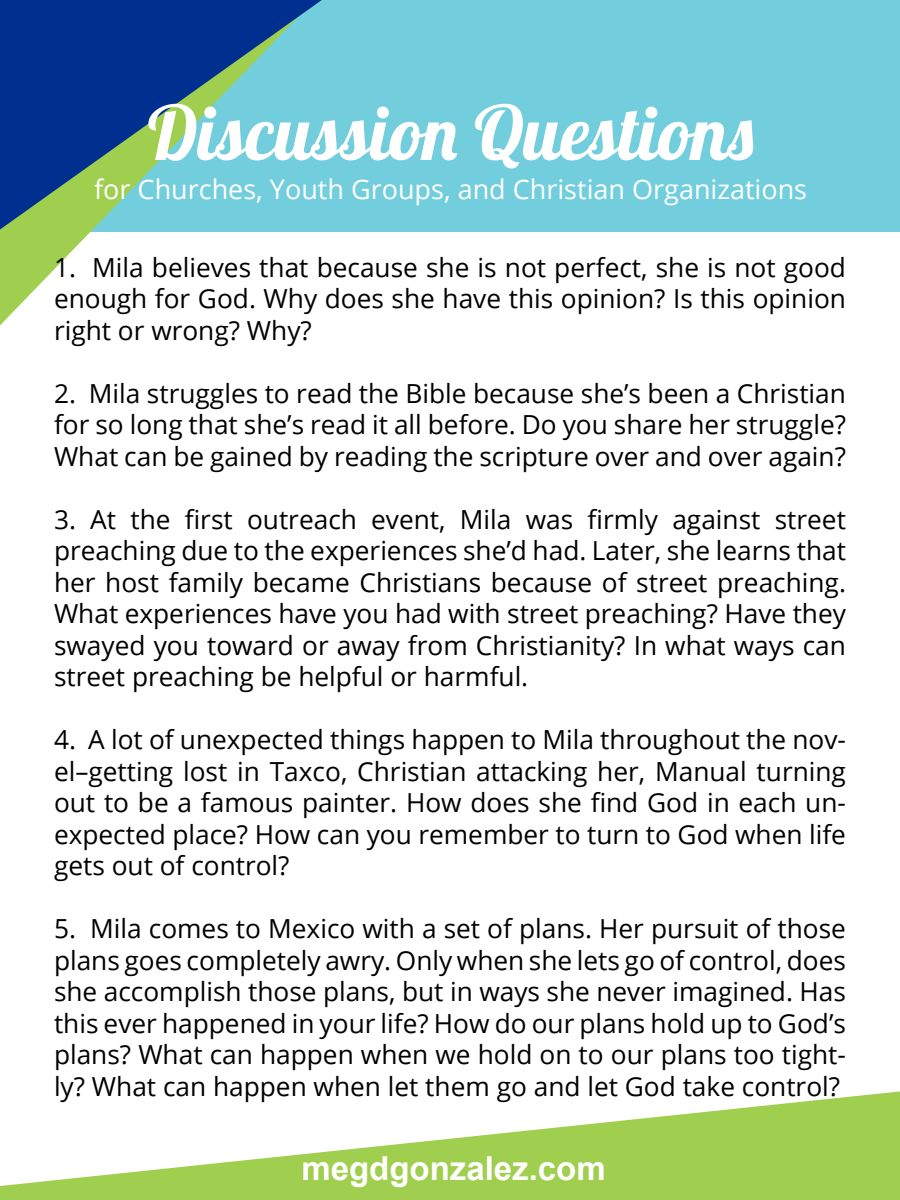
<style>
.page{position:relative;width:900px;height:1200px;background:#fff}
.page>*{position:absolute;margin:0;border:0;box-sizing:border-box;transform-origin:0 0}
.t1{font:75px "Lobster";color:#fff}
.t2{font:700 33px "Arial";color:#fff}
.t3{font:27px "Open Sans";color:#fff}
.t4{font:26.25px/31.5px "Open Sans";color:#000;text-align:justify}
</style>
<div class="page">
<svg style="left:0;top:1091px;width:900px;height:109px;fill:#a0ce4e"></svg>
<div style="left:4px;top:0;width:896px;height:231px;background:#72cedd"></div>
<svg style="left:0;top:230px;width:298px;height:95px"></svg>
<svg style="left:0;top:0;width:322px;height:230px"></svg>
<h1 class="t1" style="left:148px;top:85px;width:609px">Discussion Questions</h1>
<p class="t3" style="left:94px;top:171px;width:715px">for Churches, Youth Groups, and Christian Organizations</p>
<p class="t4" style="left:54px;top:251px;width:794px">1. Mila believes that because she is not perfect, she is not good enough for God. Why does she have this opinion? Is this opinion right or wrong? Why?</p>
<p class="t4" style="left:54px;top:377px;width:794px">2. Mila struggles to read the Bible because she’s been a Christian for so long that she’s read it all before. Do you share her struggle?<br>What can be gained by reading the scripture over and over again?</p>
<p class="t4" style="left:54px;top:503px;width:794px">3. At the first outreach event, Mila was firmly against street preaching due to the experiences she’d had. Later, she learns that her host family became Christians because of street preaching.<br>What experiences have you had with street preaching? Have they swayed you toward or away from Christianity? In what ways can street preaching be helpful or harmful.</p>
<p class="t4" style="left:54px;top:723px;width:794px">4. A lot of unexpected things happen to Mila throughout the nov&shy;el–getting lost in Taxco, Christian attacking her, Manual turning out to be a famous painter. How does she find God in each un&shy;expected place? How can you remember to turn to God when life gets out of control?</p>
<p class="t4" style="left:54px;top:912px;width:794px">5. Mila comes to Mexico with a set of plans. Her pursuit of those plans goes completely awry. Only when she lets go of control, does she accomplish those plans, but in ways she never imagined. Has this ever happened in your life? How do our plans hold up to God’s plans? What can happen when we hold on to our plans too tight&shy;ly? What can happen when let them go and let God take control?</p>
<p class="t2" style="left:301px;top:1146px;width:306px">megdgonzalez.com</p>
</div>
